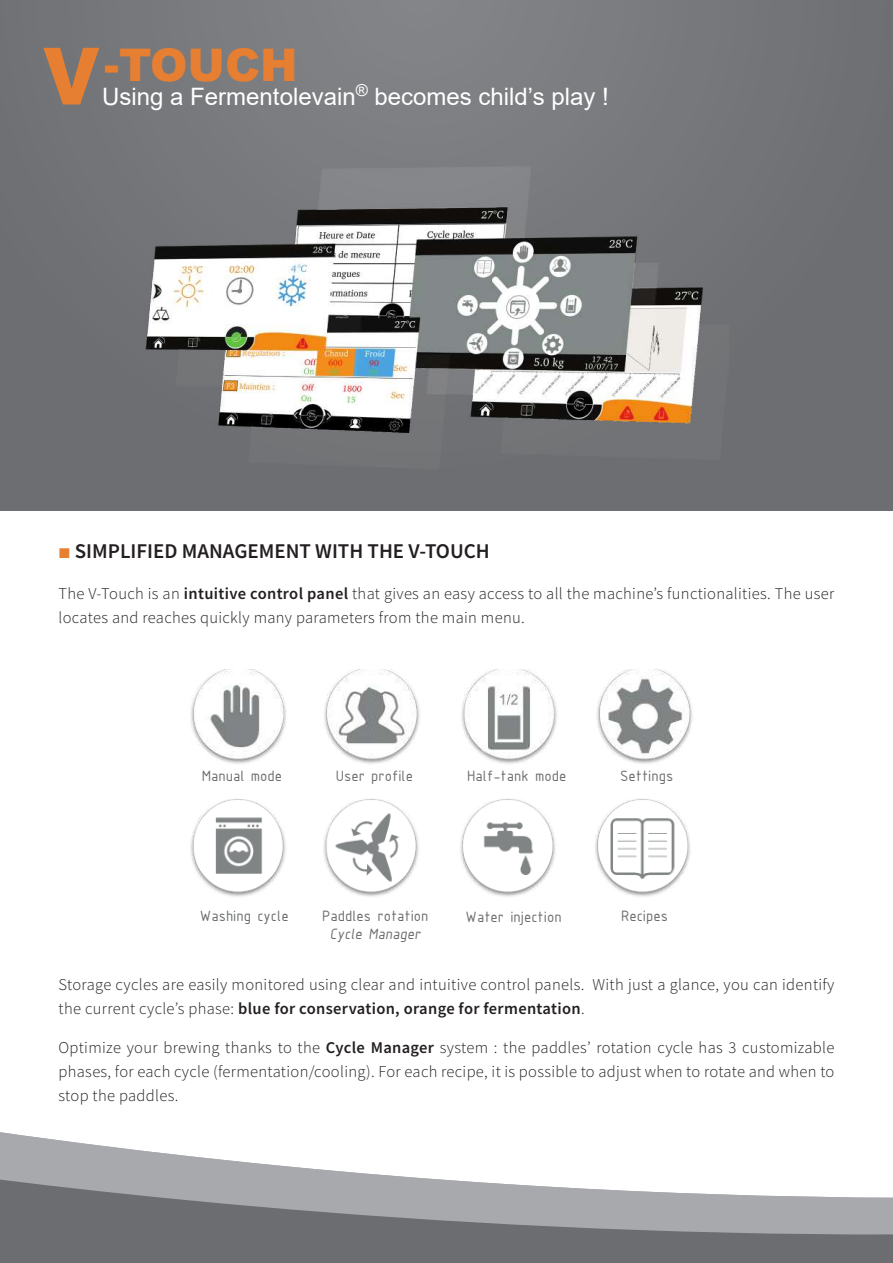
<style>
.page{position:relative;width:893px;height:1263px;background:#fff}
.page>*{position:absolute;margin:0;border:0;box-sizing:border-box;transform-origin:0 0}
.t1{font:900 45px "Arial";color:#e67f32}
.t2{font:24px "Arial";color:#fff}
.t3{font:600 21px "Source Sans Pro";color:#231f20}
.t4{font:300 16.5px/24px "Source Sans Pro";letter-spacing:.02em;color:#231f20}
.t5{font:16.2px/17.9px "ISOCPEUR";color:#6c6d70;text-align:center}
.s1{font-size:79.2px}
.s2{font-weight:600}
</style>
<div class="page">
<div style="left:0;top:0;width:893px;height:510px;background:linear-gradient(to right,#797b7e,#76777a)"></div>
<img style="left:121px;top:141px;width:608px;height:369px">
<img style="left:191px;top:670px;width:501px;height:94px">
<img style="left:190px;top:799px;width:500px;height:98px">
<svg style="left:0;top:1132px;width:893px;height:131px"></svg>
<h1 class="t1" style="left:43px;top:32px;width:256px"><span class="s1">V</span>-TOUCH</h1>
<h2 class="t2" style="left:102px;top:80px;width:508px">Using a Fermentolevain<sup>®</sup> becomes child’s play !</h2>
<p class="t3" style="left:75px;top:537px;width:417px">SIMPLIFIED MANAGEMENT WITH THE V-TOUCH</p>
<p class="t4" style="left:59px;top:581px;width:777px">The V-Touch is an <span class="s2">intuitive control panel</span> that gives an easy access to all the machine’s functionalities. The user locates and reaches quickly many parameters from the main menu.</p>
<p class="t5" style="left:202px;top:766px;width:82px">Manual mode</p>
<p class="t5" style="left:336px;top:766px;width:79px">User profile</p>
<p class="t5" style="left:467px;top:766px;width:101px">Half-tank mode</p>
<p class="t5" style="left:620px;top:766px;width:55px">Settings</p>
<p class="t5" style="left:200px;top:906px;width:90px">Washing cycle</p>
<p class="t5" style="left:621px;top:907px;width:48px">Recipes</p>
<p class="t5" style="left:322px;top:907px;width:108px">Paddles rotation<br>Cycle Manager</p>
<p class="t5" style="left:466px;top:907px;width:98px">Water injection</p>
<p class="t4" style="left:59px;top:972px;width:777px">Storage cycles are easily monitored using clear and intuitive control panels. With just a glance, you can identify the current cycle’s phase: <span class="s2">blue for conservation, orange for fermentation</span>.</p>
<p class="t4" style="left:59px;top:1035px;width:777px;text-align:justify">Optimize your brewing thanks to the <span class="s2">Cycle Manager</span> system : the paddles’ rotation cycle has 3 customizable phases, for each cycle (fermentation/cooling). For each recipe, it is possible to adjust when to rotate and when to stop the paddles.</p>
</div>
